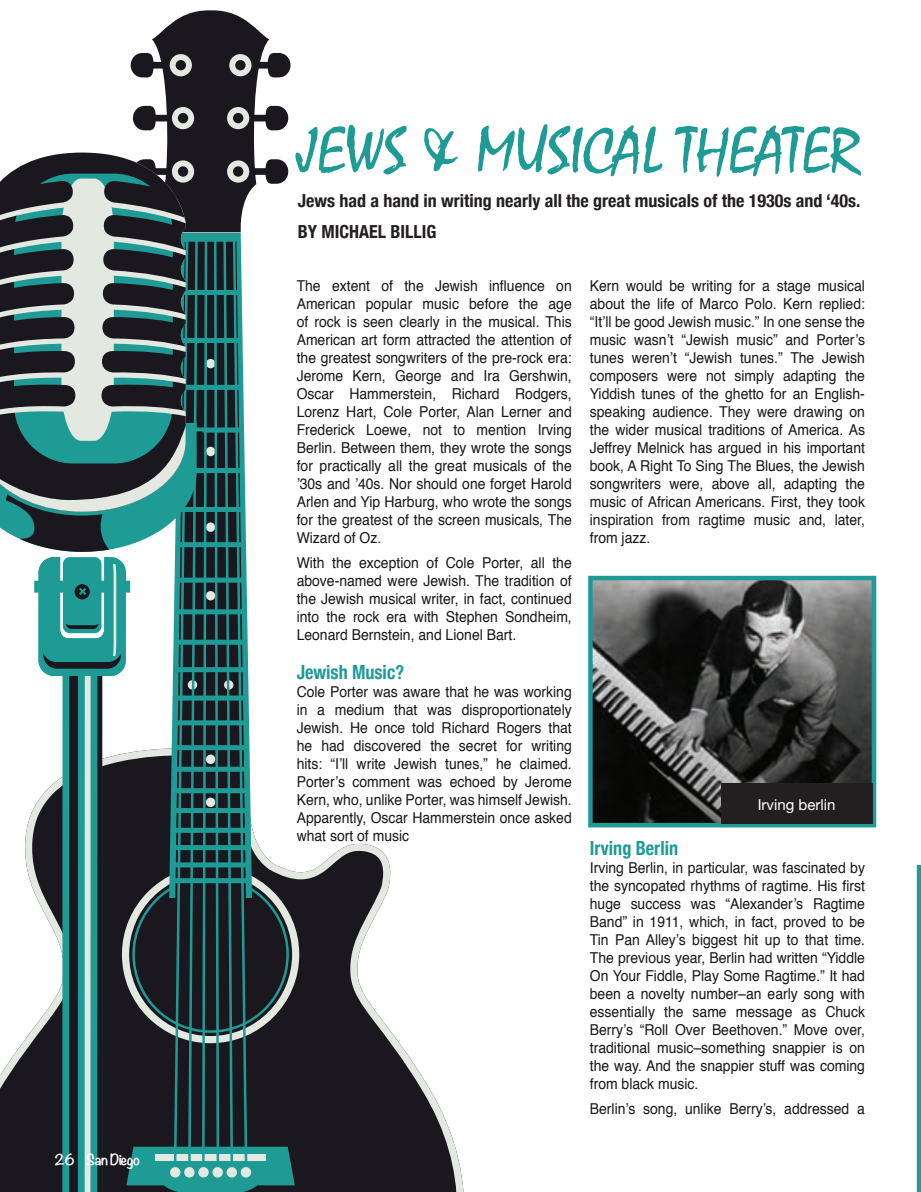
<style>
.page{position:relative;width:921px;height:1192px;background:#fff}
.page>*{position:absolute;margin:0;border:0;box-sizing:border-box;transform-origin:0 0}
.t1{font:66px "Mistral";letter-spacing:-.01em;color:#1f9b96}
.t2{font:700 condensed 19.5px "Helvetica Neue";color:#1f9b96;scale:.93 1}
.t3{font:700 condensed 18px/31.5px "Helvetica Neue";color:#231f20}
.t4{font:15px/18px "Helvetica";color:#181717;text-align:justify;scale:.93 1}
.t5{font:15px "Helvetica Neue";color:#fff}
.t6{font:700 13.5px "Noteworthy";letter-spacing:-.04em;color:#fff}
</style>
<div class="page">
<svg style="left:0;top:807px;width:464px;height:385px;fill:#1a181e"></svg>
<svg style="left:122px;top:866px;width:177px;height:177px;background:#394144"></svg>
<svg style="left:174px;top:807px;width:73px;height:339px;background:#1e4043"></svg>
<svg style="left:126px;top:1146px;width:169px;height:46px;background:#3c9692"></svg>
<div style="left:62px;top:653px;width:40px;height:539px;background:#1f9b96"></div>
<div style="left:69px;top:653px;width:33px;height:539px;background:#1a181e"></div>
<div style="left:78px;top:653px;width:19px;height:539px;background:#1f9b96"></div>
<div style="left:85px;top:653px;width:6px;height:539px;background:#e3e8e1"></div>
<svg style="left:0;top:10px;width:290px;height:797px"></svg>
<img style="left:593px;top:581px;width:278px;height:241px">
<div style="left:588px;top:576px;width:288px;height:251px;border:4px solid #1f9b96"></div>
<div style="left:721px;top:782px;width:151px;height:41px;background:#231f20"></div>
<svg style="left:916px;top:865px;width:5px;height:327px;background:#42aaa6"></svg>
<p class="t6" style="left:55px;top:1147px;width:87px">26 San Diego</p>
<h1 class="t1" style="left:298px;top:115px;width:563px">JEWS &amp; MUSICAL THEATER</h1>
<p class="t3" style="left:298px;top:183px;width:564px">Jews had a hand in writing nearly all the great musicals of the 1930s and ‘40s.<br>BY MICHAEL BILLIG</p>
<p class="t4" style="left:297px;top:277px;width:297px">The extent of the Jewish influence on American popular music before the age of rock is seen clearly in the musical. This American art form attracted the attention of the greatest songwriters of the pre-rock era:<br>Jerome Kern, George and Ira Gershwin, Oscar Hammerstein, Richard Rodgers, Lorenz Hart, Cole Porter, Alan Lerner and Frederick Loewe, not to mention Irving Berlin. Between them, they wrote the songs for practically all the great musicals of the ’30s and ’40s. Nor should one forget Harold Arlen and Yip Harburg, who wrote the songs for the greatest of the screen musicals, The Wizard of Oz.</p>
<p class="t4" style="left:297px;top:554px;width:297px">With the exception of Cole Porter, all the above-named were Jewish. The tradition of the Jewish musical writer, in fact, continued into the rock era with Stephen Sondheim, Leonard Bernstein, and Lionel Bart.</p>
<h2 class="t2" style="left:297px;top:655px;width:117px">Jewish Music?</h2>
<p class="t4" style="left:297px;top:683px;width:297px">Cole Porter was aware that he was working in a medium that was disproportionately Jewish. He once told Richard Rogers that he had discovered the secret for writing hits: “I’ll write Jewish tunes,” he claimed.<br>Porter’s comment was echoed by Jerome Kern, who, unlike Porter, was himself Jewish.<br>Apparently, Oscar Hammerstein once asked what sort of music</p>
<p class="t4" style="left:590px;top:277px;width:297px">Kern would be writing for a stage musical about the life of Marco Polo. Kern replied: “It’ll be good Jewish music.” In one sense the music wasn’t “Jewish music” and Porter’s tunes weren’t “Jewish tunes.” The Jewish composers were not simply adapting the Yiddish tunes of the ghetto for an English&shy;speaking audience. They were drawing on the wider musical traditions of America. As Jeffrey Melnick has argued in his important book, A Right To Sing The Blues, the Jewish songwriters were, above all, adapting the music of African Americans. First, they took inspiration from ragtime music and, later, from jazz.</p>
<p class="t5" style="left:757px;top:794px;width:79px">Irving berlin</p>
<h2 class="t2" style="left:590px;top:832px;width:96px">Irving Berlin</h2>
<p class="t4" style="left:590px;top:859px;width:297px">Irving Berlin, in particular, was fascinated by the syncopated rhythms of ragtime. His first huge success was “Alexander’s Ragtime Band” in 1911, which, in fact, proved to be Tin Pan Alley’s biggest hit up to that time.<br>The previous year, Berlin had written “Yiddle On Your Fiddle, Play Some Ragtime.” It had been a novelty number–an early song with essentially the same message as Chuck Berry’s “Roll Over Beethoven.” Move over, traditional music–something snappier is on the way. And the snappier stuff was coming from black music.</p>
<p class="t4" style="left:590px;top:1100px;width:297px">Berlin’s song, unlike Berry’s, addressed a</p>
</div>
